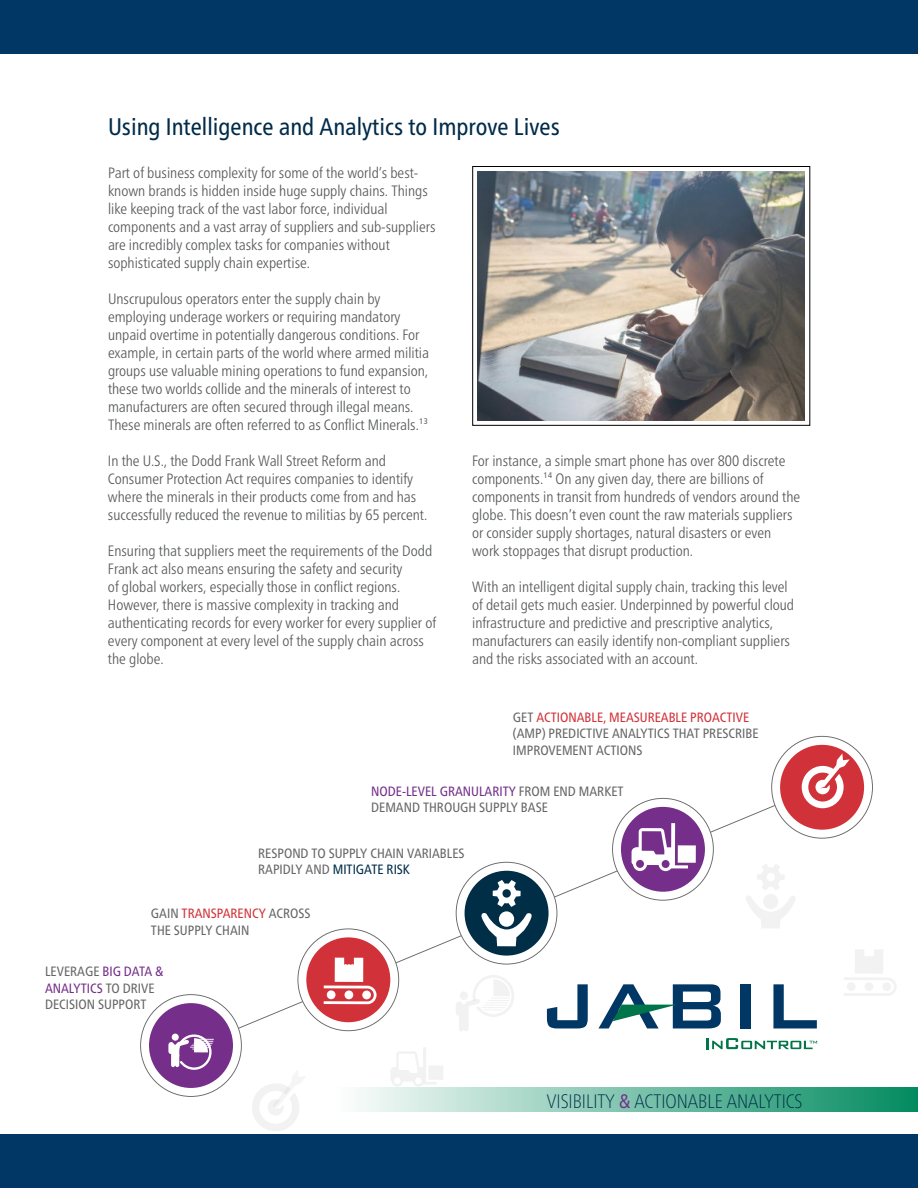
<style>
.page{position:relative;width:918px;height:1188px;background:#fff}
.page>*{position:absolute;margin:0;border:0;box-sizing:border-box;transform-origin:0 0}
.t1{font:condensed 24px "Frutiger Neue LT Pro";color:#002b49}
.t2{font:100 condensed 19.5px "Frutiger Neue LT Pro";color:#002d48}
.t3{font:300 condensed 15px/18px "Frutiger Neue LT Pro";color:#555759}
.t4{font:condensed 13.5px/16.2px "Frutiger Neue LT Pro";color:#666}
.s1{color:#d13239}
.s2{color:#752f8a}
.s3{color:#002d48}
.s4{font-weight:400;color:#752f8a}
</style>
<div class="page">
<div style="left:0;top:0;width:918px;height:54px;background:#003764"></div>
<div style="left:0;top:1134px;width:918px;height:54px;background:#003764"></div>
<img style="left:478px;top:171px;width:327px;height:250px">
<div style="left:472px;top:166px;width:338px;height:260px;border:1px solid #000"></div>
<div style="left:332px;top:1088px;width:586px;height:24px;background:#078d62"></div>
<svg style="left:140px;top:736px;width:757px;height:395px"></svg>
<h1 class="t1" style="left:108px;top:112px;width:453px">Using Intelligence and Analytics to Improve Lives</h1>
<p class="t3" style="left:108px;top:164px;width:329px">Part of business complexity for some of the world’s best&shy;known brands is hidden inside huge supply chains. Things like keeping track of the vast labor force, individual components and a vast array of suppliers and sub-suppliers are incredibly complex tasks for companies without sophisticated supply chain expertise.</p>
<p class="t3" style="left:108px;top:290px;width:323px">Unscrupulous operators enter the supply chain by employing underage workers or requiring mandatory unpaid overtime in potentially dangerous conditions. For example, in certain parts of the world where armed militia groups use valuable mining operations to fund expansion, these two worlds collide and the minerals of interest to manufacturers are often secured through illegal means.<br>These minerals are often referred to as Conflict Minerals.<sup>13</sup></p>
<p class="t3" style="left:108px;top:452px;width:321px">In the U.S., the Dodd Frank Wall Street Reform and Consumer Protection Act requires companies to identify where the minerals in their products come from and has successfully reduced the revenue to militias by 65 percent.</p>
<p class="t3" style="left:108px;top:542px;width:330px">Ensuring that suppliers meet the requirements of the Dodd Frank act also means ensuring the safety and security<br>of global workers, especially those in conflict regions.<br>However, there is massive complexity in tracking and authenticating records for every worker for every supplier of every component at every level of the supply chain across the globe.</p>
<p class="t3" style="left:472px;top:452px;width:330px">For instance, a simple smart phone has over 800 discrete components.<sup>14</sup> On any given day, there are billions of components in transit from hundreds of vendors around the globe. This doesn’t even count the raw materials suppliers or consider supply shortages, natural disasters or even work stoppages that disrupt production.</p>
<p class="t3" style="left:472px;top:578px;width:323px">With an intelligent digital supply chain, tracking this level of detail gets much easier. Underpinned by powerful cloud infrastructure and predictive and prescriptive analytics, manufacturers can easily identify non-compliant suppliers and the risks associated with an account.</p>
<p class="t4" style="left:513px;top:709px;width:247px">GET <span class="s1">ACTIONABLE, MEASUREABLE PROACTIVE </span>(AMP) PREDICTIVE ANALYTICS THAT PRESCRIBE<br>IMPROVEMENT ACTIONS</p>
<p class="t4" style="left:371px;top:783px;width:254px"><span class="s2">NODE-LEVEL GRANULARITY</span> FROM END MARKET<br>DEMAND THROUGH SUPPLY BASE</p>
<p class="t4" style="left:258px;top:845px;width:208px">RESPOND TO SUPPLY CHAIN VARIABLES<br>RAPIDLY AND <span class="s3">MITIGATE RISK</span></p>
<p class="t4" style="left:151px;top:906px;width:161px">GAIN <span class="s1">TRANSPARENCY</span> ACROSS<br>THE SUPPLY CHAIN</p>
<p class="t4" style="left:45px;top:963px;width:120px">LEVERAGE <span class="s2">BIG DATA &amp;<br>ANALYTICS</span> TO DRIVE<br>DECISION SUPPORT</p>
<h2 class="t2" style="left:547px;top:1090px;width:257px">VISIBILITY <span class="s4">&amp;</span> ACTIONABLE ANALYTICS</h2>
</div>
